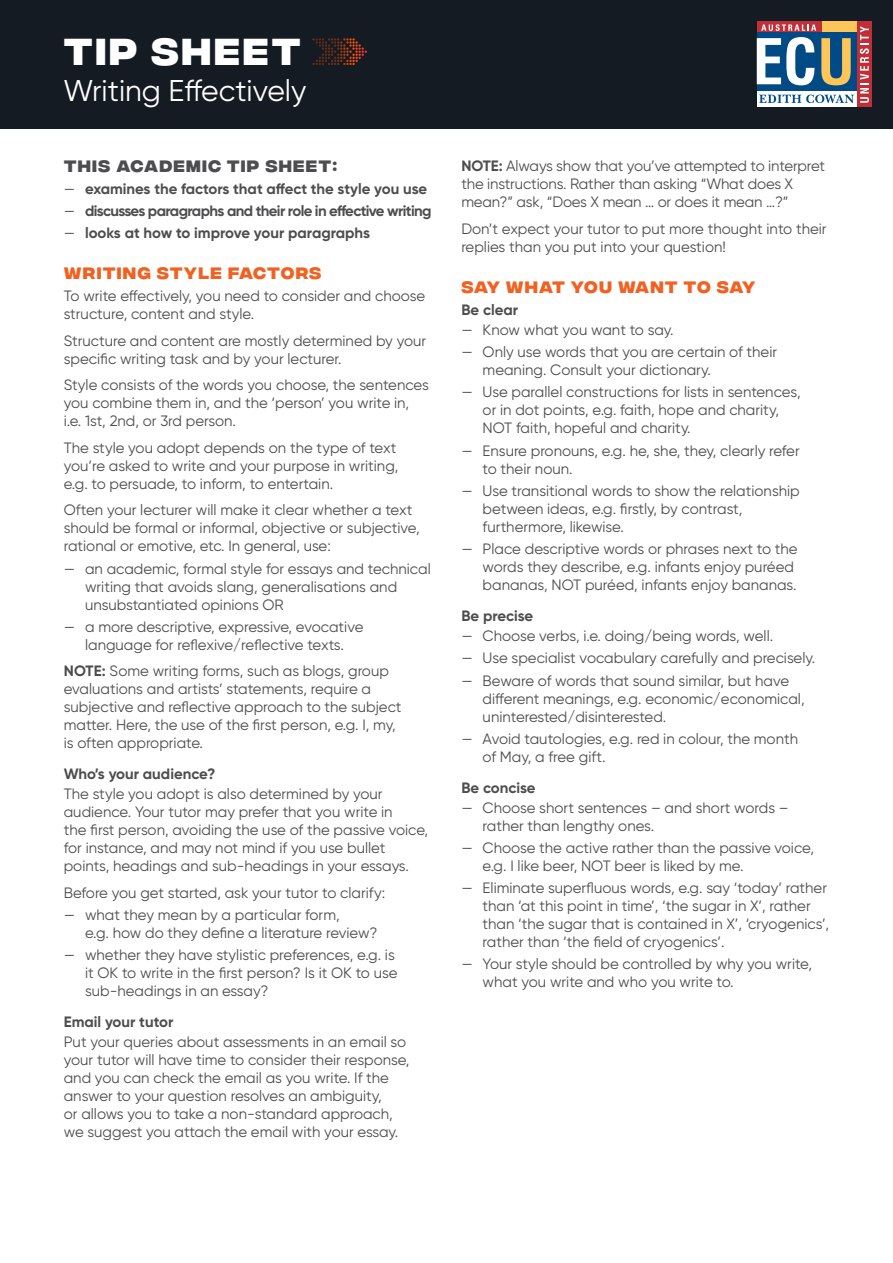
<style>
.page{position:relative;width:893px;height:1263px;background:#fff}
.page>*{position:absolute;margin:0;border:0;box-sizing:border-box;transform-origin:0 0}
.t1{font:700 37.5px "Integral CF";letter-spacing:.075em;color:#fff}
.t2{font:30px "Gilroy";color:#fff}
.t3{font:700 16.5px "Integral CF";letter-spacing:.075em;color:#4d4d4f}
.t4{font:700 16.5px "Integral CF";letter-spacing:.065em;color:#f16122}
.t5{font:700 16.5px "Integral CF";letter-spacing:.045em;color:#f16122}
.t6{font:15px/18px "Gilroy";color:#4d4d4f}
.t7{font:700 15px "Gilroy";letter-spacing:-.005em;color:#4d4d4f}
.t8{font:700 15px "Gilroy";letter-spacing:-.04em;color:#4d4d4f}
.s1{font-weight:400}
.s2{font-weight:700}
</style>
<div class="page">
<div style="left:0;top:0;width:893px;height:129px;background:#141b23"></div>
<div style="left:856px;top:22px;width:16px;height:85px;background:#c02f38"></div>
<div style="left:757px;top:32px;width:100px;height:59px;background:#004b85"></div>
<div style="left:757px;top:91px;width:99px;height:16px;background:#fff"></div>
<svg style="left:821px;top:38px;width:30px;height:47px"></svg>
<svg style="left:757px;top:37px;width:57px;height:48px"></svg>
<svg style="left:759px;top:95px;width:95px;height:8px"></svg>
<div style="left:821px;top:22px;width:35px;height:10px;background:#fec658"></div>
<div style="left:757px;top:22px;width:64px;height:10px;background:#c02f38"></div>
<svg style="left:860px;top:26px;width:9px;height:77px"></svg>
<svg style="left:761px;top:24px;width:55px;height:7px"></svg>
<svg style="left:313px;top:38px;width:54px;height:27px"></svg>
<h1 class="t1" style="left:63px;top:30px;width:239px">TIP SHEET</h1>
<h2 class="t2" style="left:63px;top:72px;width:245px">Writing Effectively</h2>
<p class="t3" style="left:64px;top:156px;width:275px">THIS ACADEMIC TIP SHEET:</p>
<p class="t7" style="left:64px;top:179px;width:365px"><span class="s1">—</span> examines the factors that affect the style you use</p>
<p class="t8" style="left:64px;top:201px;width:369px"><span class="s1">—</span> discusses paragraphs and their role in effective writing</p>
<p class="t7" style="left:64px;top:224px;width:308px"><span class="s1">—</span> looks at how to improve your paragraphs</p>
<p class="t4" style="left:64px;top:264px;width:259px">WRITING STYLE FACTORS</p>
<p class="t6" style="left:64px;top:287px;width:363px">To write effectively, you need to consider and choose structure, content and style.</p>
<p class="t6" style="left:64px;top:331px;width:364px">Structure and content are mostly determined by your specific writing task and by your lecturer.</p>
<p class="t6" style="left:64px;top:376px;width:367px">Style consists of the words you choose, the sentences you combine them in, and the ‘person’ you write in, i.e. 1st, 2nd, or 3rd person.</p>
<p class="t6" style="left:64px;top:438px;width:336px">The style you adopt depends on the type of text you’re asked to write and your purpose in writing, e.g. to persuade, to inform, to entertain.</p>
<p class="t6" style="left:64px;top:501px;width:357px">Often your lecturer will make it clear whether a text should be formal or informal, objective or subjective, rational or emotive, etc. In general, use:</p>
<p class="t6" style="left:85px;top:559px;width:347px;text-indent:-21px">— an academic, formal style for essays and technical writing that avoids slang, generalisations and unsubstantiated opinions OR</p>
<p class="t6" style="left:64px;top:617px;width:301px;text-align:center">— a more descriptive, expressive, evocative language for reflexive/reflective texts.</p>
<p class="t6" style="left:64px;top:662px;width:339px"><span class="s2">NOTE:</span> Some writing forms, such as blogs, group evaluations and artists’ statements, require a subjective and reflective approach to the subject matter. Here, the use of the first person, e.g. I, my, is often appropriate.</p>
<p class="t7" style="left:64px;top:765px;width:153px">Who’s your audience?</p>
<p class="t6" style="left:64px;top:785px;width:366px">The style you adopt is also determined by your audience. Your tutor may prefer that you write in<br>the first person, avoiding the use of the passive voice, for instance, and may not mind if you use bullet points, headings and sub-headings in your essays.</p>
<p class="t6" style="left:64px;top:883px;width:323px">Before you get started, ask your tutor to clarify:</p>
<p class="t6" style="left:85px;top:906px;width:294px;text-indent:-21px">— what they mean by a particular form,<br>e.g. how do they define a literature review?</p>
<p class="t6" style="left:85px;top:946px;width:314px;text-indent:-21px">— whether they have stylistic preferences, e.g. is it OK to write in the first person? Is it OK to use sub-headings in an essay?</p>
<p class="t7" style="left:64px;top:1012px;width:111px">Email your tutor</p>
<p class="t6" style="left:64px;top:1033px;width:347px">Put your queries about assessments in an email so your tutor will have time to consider their response, and you can check the email as you write. If the answer to your question resolves an ambiguity,<br>or allows you to take a non-standard approach, we suggest you attach the email with your essay.</p>
<p class="t6" style="left:461px;top:157px;width:365px"><span class="s2">NOTE:</span> Always show that you’ve attempted to interpret the instructions. Rather than asking “What does X mean?” ask, “Does X mean … or does it mean …?”</p>
<p class="t6" style="left:461px;top:219px;width:367px">Don’t expect your tutor to put more thought into their replies than you put into your question!</p>
<p class="t5" style="left:461px;top:277px;width:295px">SAY WHAT YOU WANT TO SAY</p>
<p class="t7" style="left:461px;top:300px;width:58px">Be clear</p>
<p class="t6" style="left:461px;top:320px;width:214px">— Know what you want to say.</p>
<p class="t6" style="left:483px;top:343px;width:296px;text-indent:-21px">— Only use words that you are certain of their meaning. Consult your dictionary.</p>
<p class="t6" style="left:483px;top:383px;width:319px;text-indent:-21px">— Use parallel constructions for lists in sentences, or in dot points, e.g. faith, hope and charity,<br>NOT faith, hopeful and charity.</p>
<p class="t6" style="left:483px;top:441px;width:319px;text-indent:-21px">— Ensure pronouns, e.g. he, she, they, clearly refer to their noun.</p>
<p class="t6" style="left:483px;top:481px;width:319px;text-indent:-21px">— Use transitional words to show the relationship between ideas, e.g. firstly, by contrast, furthermore, likewise.</p>
<p class="t6" style="left:483px;top:540px;width:317px;text-indent:-21px">— Place descriptive words or phrases next to the words they describe, e.g. infants enjoy puréed bananas, NOT puréed, infants enjoy bananas.</p>
<p class="t7" style="left:461px;top:606px;width:73px">Be precise</p>
<p class="t6" style="left:461px;top:627px;width:313px">— Choose verbs, i.e. doing/being words, well.</p>
<p class="t6" style="left:461px;top:649px;width:355px">— Use specialist vocabulary carefully and precisely.</p>
<p class="t6" style="left:483px;top:671px;width:324px;text-indent:-21px">— Beware of words that sound similar, but have different meanings, e.g. economic/economical, uninterested/disinterested.</p>
<p class="t6" style="left:483px;top:729px;width:317px;text-indent:-21px">— Avoid tautologies, e.g. red in colour, the month of May, a free gift.</p>
<p class="t7" style="left:461px;top:778px;width:76px">Be concise</p>
<p class="t6" style="left:483px;top:798px;width:308px;text-indent:-21px">— Choose short sentences – and short words – rather than lengthy ones.</p>
<p class="t6" style="left:483px;top:838px;width:333px;text-indent:-21px">— Choose the active rather than the passive voice, e.g. I like beer, NOT beer is liked by me.</p>
<p class="t6" style="left:483px;top:879px;width:348px;text-indent:-21px">— Eliminate superfluous words, e.g. say ‘today’ rather than ‘at this point in time’, ‘the sugar in X’, rather than ‘the sugar that is contained in X’, ‘cryogenics’, rather than ‘the field of cryogenics’.</p>
<p class="t6" style="left:483px;top:955px;width:331px;text-indent:-21px">— Your style should be controlled by why you write, what you write and who you write to.</p>
</div>
